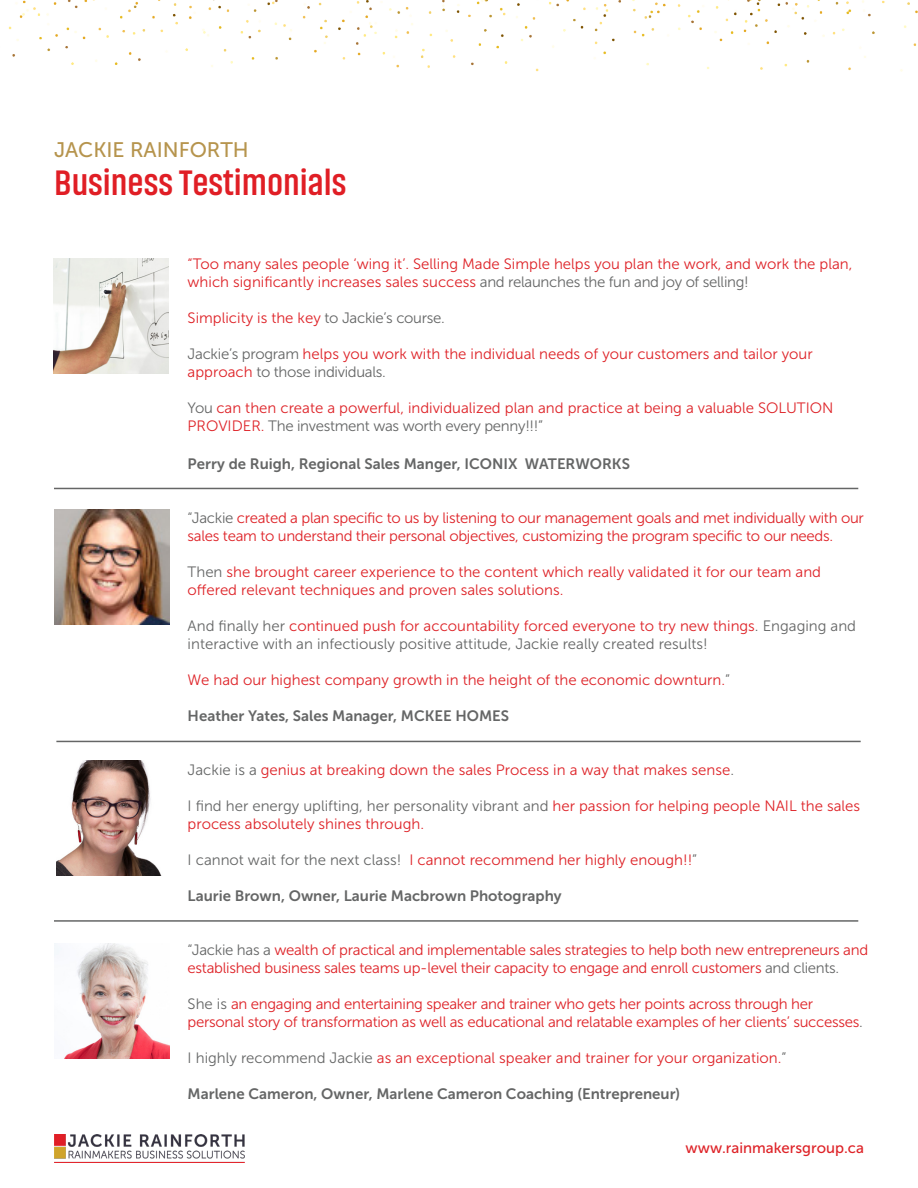
<style>
.page{position:relative;width:918px;height:1188px;background:#fff}
.page>*{position:absolute;margin:0;border:0;box-sizing:border-box;transform-origin:0 0}
.t1{font:700 36px "Akhand";color:#e01e25}
.t2{font:21px "Museo Sans 500";color:#b6944d}
.t3{font:15px/18px "Museo Sans 300";color:#de2227}
.t4{font:15px/18px "Museo Sans 300";letter-spacing:-.02em;color:#de2227}
.t5{font:15px "Museo Sans 700";color:#656666}
.t6{font:15px/18px "Museo Sans 300";color:#656666}
.t7{font:15px "Museo Sans 500";color:#de2227}
.s1{color:#656666}
.s2{color:#de2227}
</style>
<div class="page">
<img style="left:53px;top:258px;width:116px;height:115px">
<img style="left:8px;top:0;width:910px;height:72px">
<img style="left:56px;top:761px;width:106px;height:115px">
<img style="left:54px;top:1134px;width:191px;height:29px">
<img style="left:54px;top:509px;width:115px;height:116px">
<hr style="left:54px;top:488px;width:804px;height:1px;background:#656666">
<hr style="left:56px;top:741px;width:805px;height:1px;background:#656666">
<hr style="left:54px;top:920px;width:804px;height:2px;background:#656666">
<img style="left:54px;top:943px;width:115px;height:115px">
<p class="t2" style="left:54px;top:138px;width:196px">JACKIE RAINFORTH</p>
<p class="t1" style="left:54px;top:163px;width:294px">Business Testimonials</p>
<p class="t3" style="left:188px;top:255px;width:666px">“Too many sales people ‘wing it’. Selling Made Simple helps you plan the work, and work the plan, which significantly increases sales success <span class="s1">and relaunches the fun and joy of selling!</span></p>
<p class="t3" style="left:188px;top:309px;width:259px">Simplicity is the key <span class="s1">to Jackie’s course.</span></p>
<p class="t3" style="left:188px;top:345px;width:627px"><span class="s1">Jackie’s program</span> helps you work with the individual needs of your customers and tailor your approach <span class="s1">to those individuals.</span></p>
<p class="t3" style="left:188px;top:399px;width:647px"><span class="s1">You</span> can then create a powerful, individualized plan and practice at being a valuable SOLUTION<br>PROVIDER. <span class="s1">The investment was worth every penny!!!”</span></p>
<p class="t5" style="left:188px;top:456px;width:444px">Perry de Ruigh, Regional Sales Manger, ICONIX WATERWORKS</p>
<p class="t4" style="left:188px;top:509px;width:678px"><span class="s1">“Jackie</span> created a plan specific to us by listening to our management goals and met individually with our sales team to understand their personal objectives, customizing the program specific to our needs.</p>
<p class="t3" style="left:188px;top:563px;width:635px"><span class="s1">Then</span> she brought career experience to the content which really validated it for our team and offered relevant techniques and proven sales solutions.</p>
<p class="t6" style="left:188px;top:617px;width:670px">And finally her <span class="s2">continued push for accountability forced everyone to try new things</span>. Engaging and interactive with an infectiously positive attitude, Jackie really created results!</p>
<p class="t3" style="left:188px;top:671px;width:544px">We had our highest company growth in the height of the economic downturn.<span class="s1">”</span></p>
<p class="t5" style="left:188px;top:708px;width:323px">Heather Yates, Sales Manager, MCKEE HOMES</p>
<p class="t3" style="left:188px;top:761px;width:548px"><span class="s1">Jackie is a</span> genius at breaking down the sales Process in a way that makes sense<span class="s1">.</span></p>
<p class="t3" style="left:188px;top:797px;width:674px"><span class="s1">I find her energy uplifting, her personality vibrant and</span> her passion for helping people NAIL the sales process absolutely shines through.</p>
<p class="t3" style="left:188px;top:851px;width:511px"><span class="s1">I cannot wait for the next class!</span> I cannot recommend her highly enough!!<span class="s1">”</span></p>
<p class="t5" style="left:188px;top:888px;width:376px">Laurie Brown, Owner, Laurie Macbrown Photography</p>
<p class="t4" style="left:188px;top:941px;width:682px"><span class="s1">“Jackie has a</span> wealth of practical and implementable sales strategies to help both new entrepreneurs and established business sales teams up-level their capacity to engage and enroll customers <span class="s1">and clients.</span></p>
<p class="t4" style="left:188px;top:995px;width:677px"><span class="s1">She is</span> an engaging and entertaining speaker and trainer who gets her points across through her personal story of transformation as well as educational and relatable examples of her clients’ successes<span class="s1">.</span></p>
<p class="t3" style="left:188px;top:1049px;width:600px"><span class="s1">I highly recommend Jackie</span> as an exceptional speaker and trainer for your organization.<span class="s1">”</span></p>
<p class="t5" style="left:188px;top:1086px;width:494px">Marlene Cameron, Owner, Marlene Cameron Coaching (Entrepreneur)</p>
<p class="t7" style="left:686px;top:1140px;width:180px">www.rainmakersgroup.ca</p>
</div>
